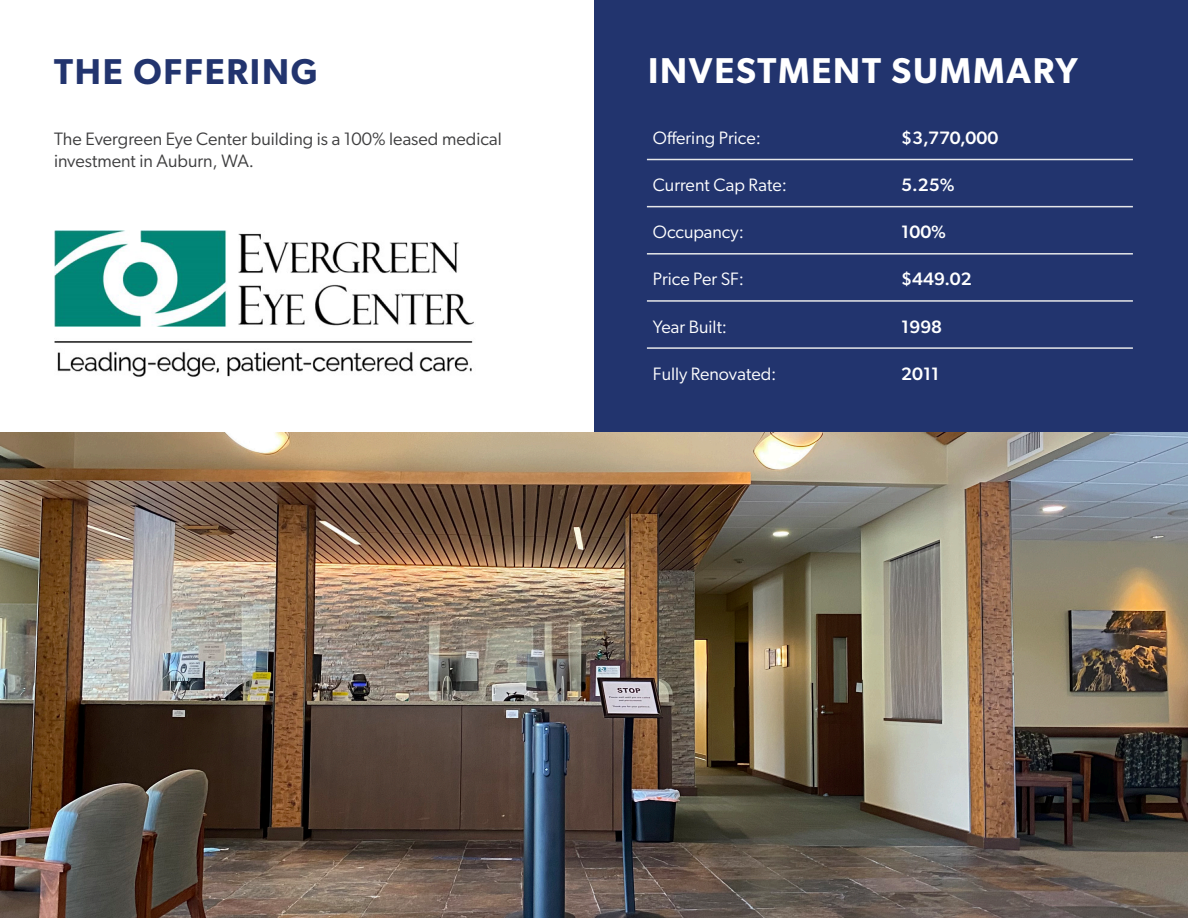
<style>
.page{position:relative;width:1188px;height:918px;background:#fff}
.page>*{position:absolute;margin:0;border:0;box-sizing:border-box;transform-origin:0 0}
.t1{font:600 36px "Gibson";letter-spacing:.05em;color:#fff}
.t2{font:600 36px "Gibson";letter-spacing:.05em;color:#22346e}
.t3{font:18px "Gibson";color:#fff}
.t4{font:18px/21.6px "Gibson";color:#3e3e3f}
.t5{font:500 18px "Gibson";color:#fff}
</style>
<div class="page">
<div style="left:595px;top:1px;width:592px;height:430px;background:#22346e"></div>
<div style="left:594px;top:0;width:594px;height:432px;border:2px solid #22346e"></div>
<hr style="left:647px;top:159px;width:486px;height:1px;background:#e6e7e9">
<hr style="left:647px;top:206px;width:486px;height:1px;background:#e6e7e9">
<hr style="left:647px;top:253px;width:486px;height:2px;background:#e6e7e9">
<hr style="left:647px;top:300px;width:486px;height:2px;background:#e6e7e9">
<hr style="left:647px;top:347px;width:486px;height:2px;background:#e6e7e9">
<img style="left:0;top:432px;width:1188px;height:486px">
<img style="left:54px;top:230px;width:420px;height:147px">
<p class="t2" style="left:54px;top:50px;width:265px">THE OFFERING</p>
<p class="t1" style="left:648px;top:49px;width:431px">INVESTMENT SUMMARY</p>
<p class="t4" style="left:54px;top:128px;width:449px">The Evergreen Eye Center building is a 100% leased medical investment in Auburn, WA.</p>
<p class="t3" style="left:653px;top:127px;width:110px">Offering Price:</p>
<p class="t5" style="left:901px;top:127px;width:99px">$3,770,000</p>
<p class="t3" style="left:653px;top:174px;width:136px">Current Cap Rate:</p>
<p class="t5" style="left:901px;top:174px;width:55px">5.25%</p>
<p class="t3" style="left:653px;top:221px;width:93px">Occupancy:</p>
<p class="t5" style="left:901px;top:221px;width:46px">100%</p>
<p class="t3" style="left:653px;top:268px;width:93px">Price Per SF:</p>
<p class="t5" style="left:901px;top:268px;width:72px">$449.02</p>
<p class="t3" style="left:653px;top:316px;width:76px">Year Built:</p>
<p class="t5" style="left:901px;top:316px;width:42px">1998</p>
<p class="t3" style="left:653px;top:363px;width:125px">Fully Renovated:</p>
<p class="t5" style="left:901px;top:363px;width:40px">2011</p>
</div>
